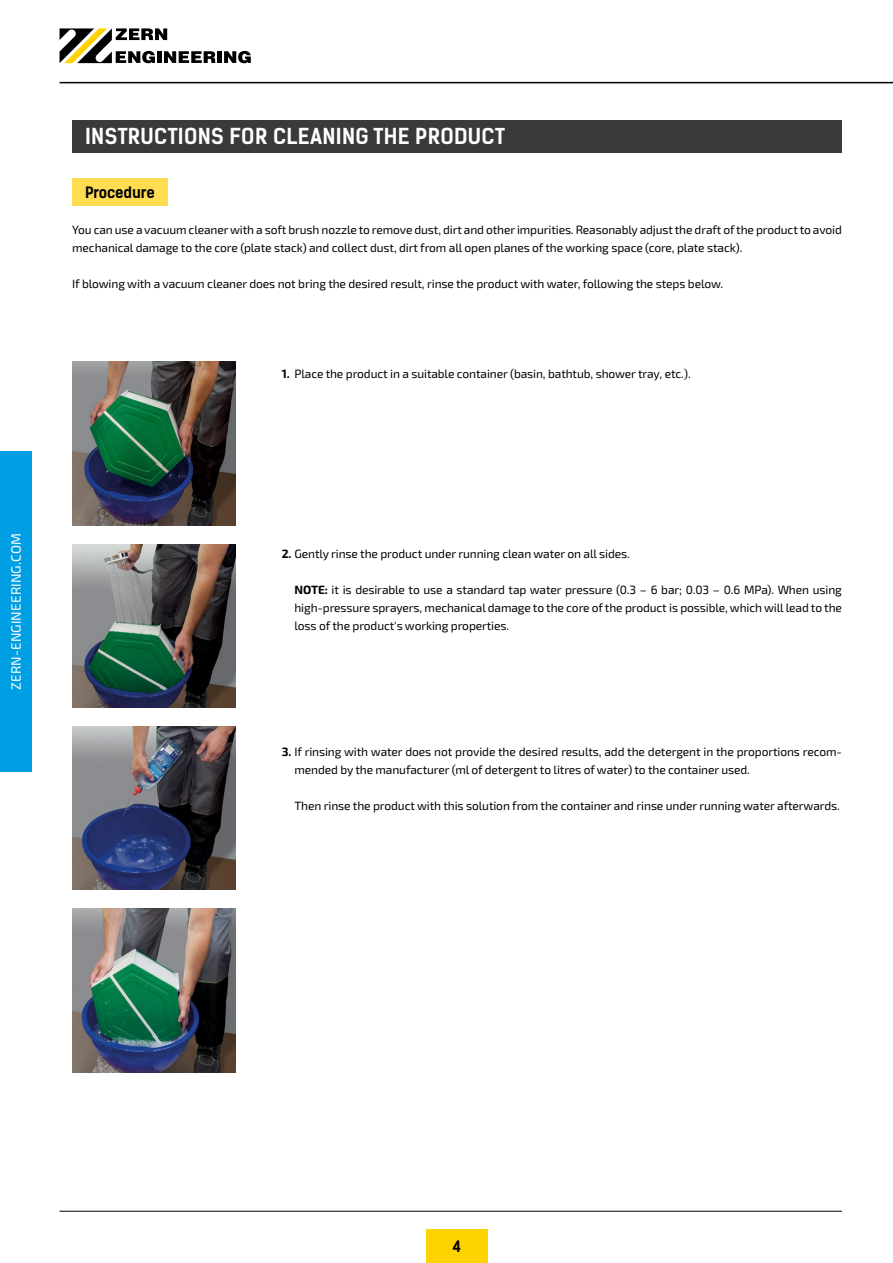
<style>
.page{position:relative;width:893px;height:1263px;background:#fff}
.page>*{position:absolute;margin:0;border:0;box-sizing:border-box;transform-origin:0 0}
.t1{font:21px "Kelson Sans Bold RU";letter-spacing:.015em;color:#fff}
.t2{font:15px "Kelson Sans Bold RU";letter-spacing:-.01em;color:#000}
.t3{font:13.5px "Exo 2.0";letter-spacing:.01em;color:#fff}
.t4{font:12px/18px "Exo 2.0";letter-spacing:-.01em;color:#000}
.s1{font-weight:700}
</style>
<div class="page">
<div style="left:72px;top:120px;width:770px;height:33px;background:#3a3a39"></div>
<div style="left:72px;top:178px;width:96px;height:28px;background:#ffdd52"></div>
<img style="left:72px;top:362px;width:164px;height:163px">
<img style="left:72px;top:544px;width:164px;height:163px">
<img style="left:72px;top:726px;width:164px;height:164px">
<img style="left:72px;top:909px;width:164px;height:163px">
<hr style="left:60px;top:82px;width:833px;height:1px;background:#000">
<div style="left:217px;top:51px;width:5px;height:12px;background:#000"></div>
<svg style="left:224px;top:51px;width:27px;height:12px"></svg>
<svg style="left:60px;top:28px;width:156px;height:35px"></svg>
<div style="left:426px;top:1230px;width:62px;height:33px;background:#ffd300"></div>
<hr style="left:60px;top:1211px;width:782px;height:1px;background:#000">
<div style="left:0;top:451px;width:32px;height:320px;background:#009ee3"></div>
<h1 class="t1" style="left:85px;top:123px;width:421px">INSTRUCTIONS FOR CLEANING THE PRODUCT</h1>
<p class="t2" style="left:85px;top:183px;width:71px">Procedure</p>
<p class="t4" style="left:72px;top:221px;width:771px">You can use a vacuum cleaner with a soft brush nozzle to remove dust, dirt and other impurities. Reasonably adjust the draft of the product to avoid mechanical damage to the core (plate stack) and collect dust, dirt from all open planes of the working space (core, plate stack).</p>
<p class="t4" style="left:72px;top:275px;width:653px">If blowing with a vacuum cleaner does not bring the desired result, rinse the product with water, following the steps below.</p>
<p class="t4" style="left:282px;top:365px;width:411px"><span class="s1">1.</span> Place the product in a suitable container (basin, bathtub, shower tray, etc.).</p>
<p class="t3" style="left:8px;top:690px;width:158px;rotate:-90deg">ZERN-ENGINEERING.COM</p>
<p class="t4" style="left:282px;top:545px;width:350px"><span class="s1">2.</span> Gently rinse the product under running clean water on all sides.</p>
<p class="t4" style="left:294px;top:581px;width:549px;text-align:justify"><span class="s1">NOTE:</span> it is desirable to use a standard tap water pressure (0.3 – 6 bar; 0.03 – 0.6 MPa). When using high-pressure sprayers, mechanical damage to the core of the product is possible, which will lead to the loss of the product's working properties.</p>
<p class="t4" style="left:294px;top:743px;width:549px;text-indent:-13px"><span class="s1">3.</span> If rinsing with water does not provide the desired results, add the detergent in the proportions recom&shy;mended by the manufacturer (ml of detergent to litres of water) to the container used.</p>
<p class="t4" style="left:294px;top:797px;width:547px">Then rinse the product with this solution from the container and rinse under running water afterwards.</p>
<p class="t2" style="left:453px;top:1237px;width:10px">4</p>
</div>
